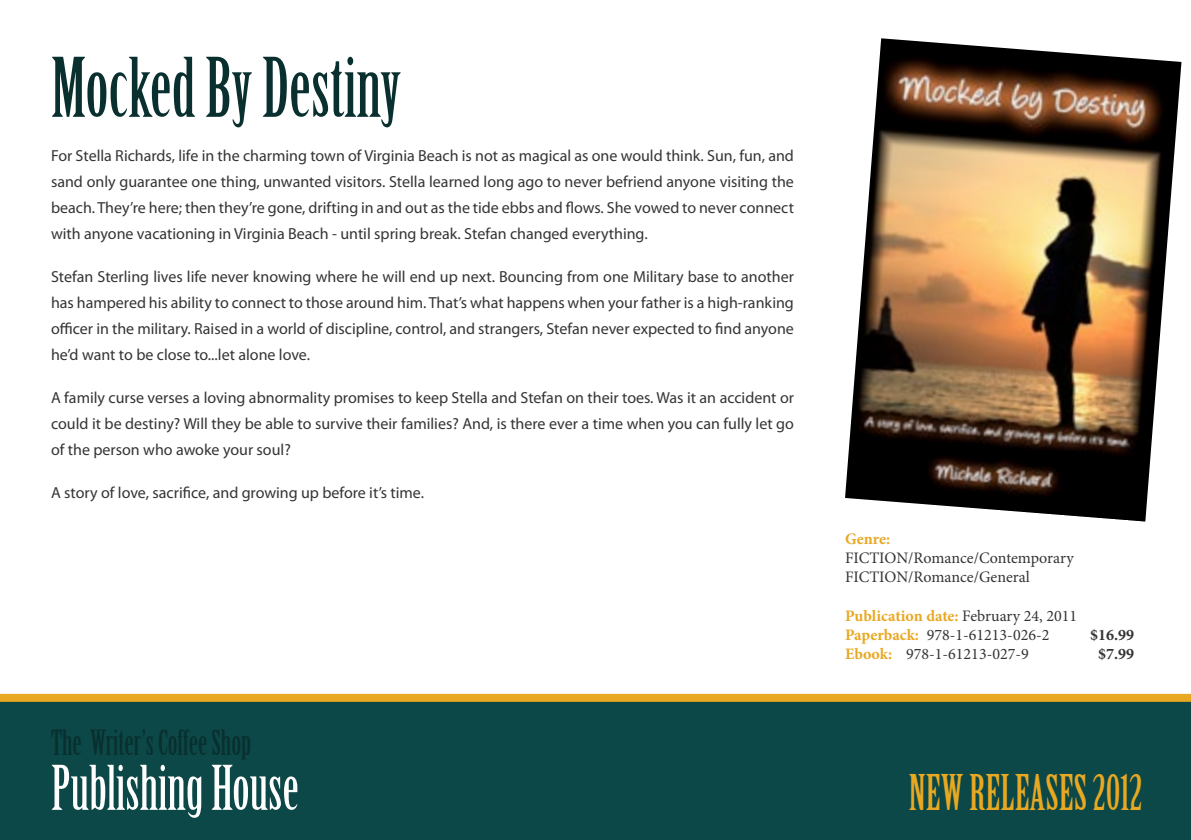
<style>
.page{position:relative;width:1191px;height:840px;background:#fff}
.page>*{position:absolute;margin:0;border:0;box-sizing:border-box;transform-origin:0 0}
.t1{font:80px "Birch Std";color:#092f2f}
.t2{font:60px "Birch Std";color:#fff}
.t3{font:48px "Birch Std";color:#e9a822}
.t4{font:34px "Birch Std";color:#092f2f}
.t5{font:16px/26px "Myriad Pro";color:#343433;text-align:justify}
.t6{font:16px/19.2px "Minion Pro";color:#343433}
.t7{font:700 16px "Minion Pro";color:#343433}
.t8{font:700 16px "Minion Pro";letter-spacing:-.005em;color:#e9a822}
.s1{font-weight:700;color:#e9a822}
</style>
<div class="page">
<div style="left:0;top:693px;width:1191px;height:146px;background:#0c4847"></div>
<img style="left:845px;top:38px;width:336px;height:483px">
<h1 class="t1" style="left:51px;top:43px;width:351px">Mocked By Destiny</h1>
<p class="t5" style="left:51px;top:142px;width:744px">For Stella Richards, life in the charming town of Virginia Beach is not as magical as one would think. Sun, fun, and sand only guarantee one thing, unwanted visitors. Stella learned long ago to never befriend anyone visiting the beach. They’re here; then they’re gone, drifting in and out as the tide ebbs and flows. She vowed to never connect with anyone vacationing in Virginia Beach - until spring break. Stefan changed everything.</p>
<p class="t5" style="left:51px;top:263px;width:744px">Stefan Sterling lives life never knowing where he will end up next. Bouncing from one Military base to another has hampered his ability to connect to those around him. That’s what happens when your father is a high-ranking officer in the military. Raised in a world of discipline, control, and strangers, Stefan never expected to find anyone he’d want to be close to...let alone love.</p>
<p class="t5" style="left:51px;top:384px;width:744px">A family curse verses a loving abnormality promises to keep Stella and Stefan on their toes. Was it an accident or could it be destiny? Will they be able to survive their families? And, is there ever a time when you can fully let go of the person who awoke your soul?</p>
<p class="t5" style="left:51px;top:479px;width:374px">A story of love, sacrifice, and growing up before it’s time.</p>
<p class="t8" style="left:845px;top:527px;width:47px">Genre:</p>
<p class="t6" style="left:845px;top:548px;width:230px">FICTION/Romance/Contemporary<br>FICTION/Romance/General</p>
<p class="t6" style="left:845px;top:605px;width:234px"><span class="s1">Publication date:</span> February 24, 2011<br><span class="s1">Paperback:</span> 978-1-61213-026-2</p>
<p class="t7" style="left:1090px;top:623px;width:46px">$16.99</p>
<p class="t6" style="left:845px;top:644px;width:185px"><span class="s1">Ebook:</span> 978-1-61213-027-9</p>
<p class="t7" style="left:1098px;top:642px;width:38px">$7.99</p>
<h3 class="t4" style="left:51px;top:723px;width:202px">The Writer’s Coffee Shop</h3>
<h2 class="t2" style="left:51px;top:753px;width:249px">Publishing House</h2>
<h3 class="t3" style="left:909px;top:765px;width:235px">NEW RELEASES 2012</h3>
</div>
